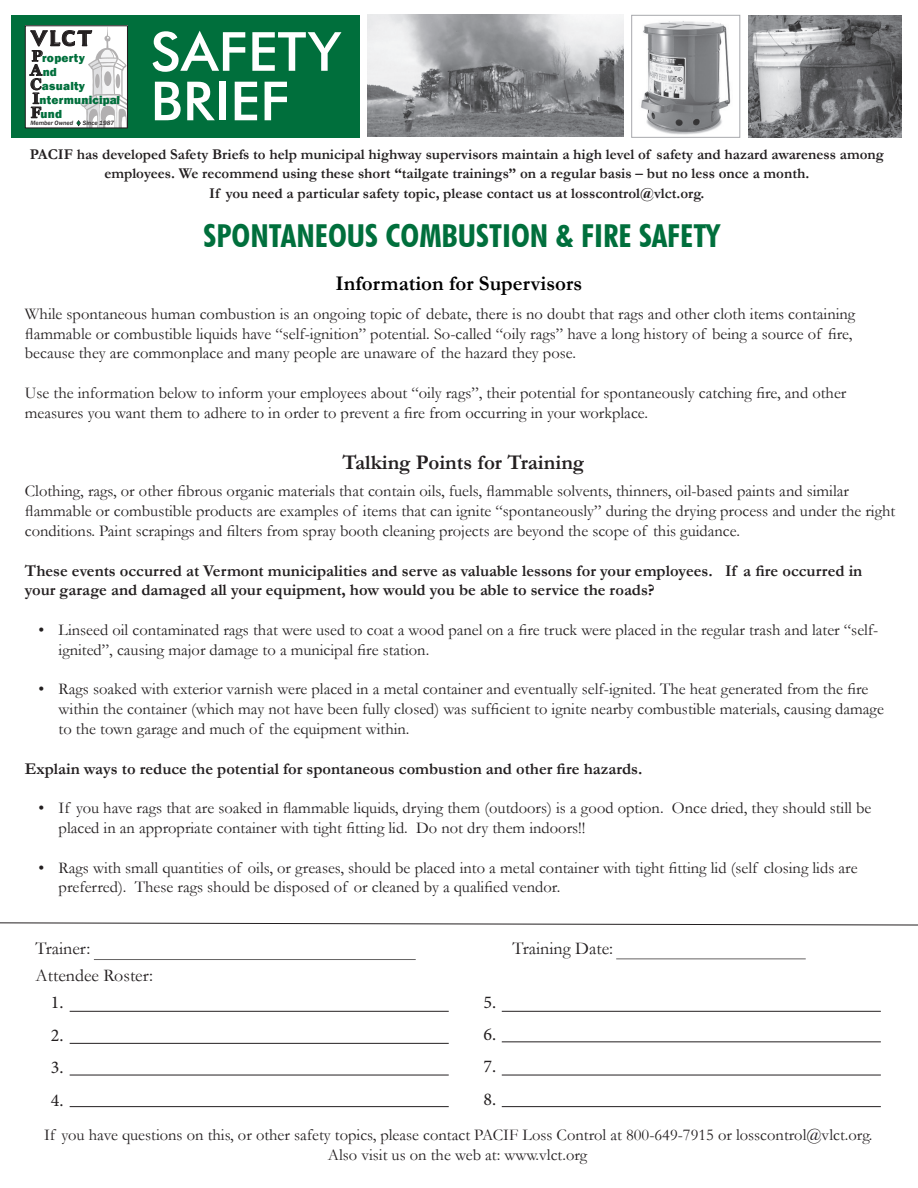
<style>
.page{position:relative;width:918px;height:1188px;background:#fff}
.page>*{position:absolute;margin:0;border:0;box-sizing:border-box;transform-origin:0 0}
.t1{font:500 54px/49.5px "Futura BT";color:#fff;scale:1.04 1}
.t2{font:700 condensed 31.65px "Futura BT";color:#006f3c;scale:1.05 1}
.t3{font:700 22.65px "Goudy Sans";color:#231f20}
.t4{font:700 21px "Garamond";color:#000}
.t5{font:700 21px "Garamond";color:#231f20}
.t6{font:18px "Garamond";color:#231f20}
.t7{font:18px "Minion Pro";color:#231f20}
.t8{font:16.5px/19.8px "Garamond";color:#231f20}
.t9{font:700 16.5px/19.8px "Garamond";color:#231f20}
.t10{font:700 15.6px/14.1px "Georgia";color:#231f20}
.t11{font:700 15px/19.5px "Garamond";color:#231f20;text-align:center}
.t12{font:800 12px/14.1px "Franklin Gothic";letter-spacing:.02em;color:#006f3c}
.t13{font:italic 500 6.3px "Franklin Gothic";color:#231f20}
.s1{color:#006f3c}
</style>
<div class="page">
<div style="left:11px;top:15px;width:349px;height:122px;background:#006f3c"></div>
<div style="left:25px;top:25px;width:103px;height:103px;border:1px solid #231f20"></div>
<svg style="left:29px;top:26px;width:99px;height:102px;background:#e4e4e4"></svg>
<hr style="left:70px;top:1011px;width:379px;height:1px;background:#231f20">
<hr style="left:70px;top:1106px;width:379px;height:1px;background:#231f20">
<hr style="left:70px;top:1075px;width:379px;height:1px;background:#231f20">
<hr style="left:70px;top:1043px;width:379px;height:1px;background:#231f20">
<hr style="left:502px;top:1011px;width:379px;height:1px;background:#231f20">
<hr style="left:502px;top:1106px;width:379px;height:1px;background:#231f20">
<hr style="left:502px;top:1075px;width:379px;height:1px;background:#231f20">
<hr style="left:502px;top:1041px;width:379px;height:1px;background:#231f20">
<hr style="left:94px;top:959px;width:322px;height:1px;background:#231f20">
<hr style="left:616px;top:958px;width:190px;height:1px;background:#231f20">
<svg style="left:0;top:922px;width:918px;height:4px"></svg>
<img style="left:641px;top:21px;width:90px;height:114px">
<div style="left:632px;top:15px;width:108px;height:123px;border:1px solid #a8a9ad"></div>
<img style="left:748px;top:15px;width:153px;height:122px">
<img style="left:368px;top:15px;width:255px;height:122px">
<p class="t3" style="left:31px;top:25px;width:62px">VLCT</p>
<p class="t10" style="left:30px;top:49px;width:14px">P<br>A<br>C<br>I<br>F</p>
<p class="t12" style="left:40px;top:51px;width:82px">roperty<br>nd<br>asualty ntermunicipal und</p>
<p class="t13" style="left:30px;top:119px;width:85px">Member Owned <span class="s1">▼</span> Since 1987</p>
<p class="t1" style="left:150px;top:26px;width:185px">SAFETY<br>BRIEF</p>
<p class="t11" style="left:30px;top:144px;width:856px">PACIF has developed Safety Briefs to help municipal highway supervisors maintain a high level of safety and hazard awareness among employees. We recommend using these short “tailgate trainings” on a regular basis – but no less once a month.<br>If you need a particular safety topic, please contact us at losscontrol@vlct.org.</p>
<h2 class="t2" style="left:204px;top:216px;width:493px">SPONTANEOUS COMBUSTION &amp; FIRE SAFETY</h2>
<p class="t4" style="left:335px;top:269px;width:248px">Information for Supervisors</p>
<p class="t8" style="left:25px;top:303px;width:832px">While spontaneous human combustion is an ongoing topic of debate, there is no doubt that rags and other cloth items containing flammable or combustible liquids have “self-ignition” potential. So-called “oily rags” have a long history of being a source of fire, because they are commonplace and many people are unaware of the hazard they pose.</p>
<p class="t8" style="left:25px;top:383px;width:823px">Use the information below to inform your employees about “oily rags”, their potential for spontaneously catching fire, and other measures you want them to adhere to in order to prevent a fire from occurring in your workplace.</p>
<p class="t5" style="left:342px;top:448px;width:243px">Talking Points for Training</p>
<p class="t8" style="left:25px;top:481px;width:872px">Clothing, rags, or other fibrous organic materials that contain oils, fuels, flammable solvents, thinners, oil-based paints and similar flammable or combustible products are examples of items that can ignite “spontaneously” during the drying process and under the right conditions. Paint scrapings and filters from spray booth cleaning projects are beyond the scope of this guidance.</p>
<p class="t9" style="left:25px;top:561px;width:839px">These events occurred at Vermont municipalities and serve as valuable lessons for your employees. If a fire occurred in your garage and damaged all your equipment, how would you be able to service the roads?</p>
<p class="t8" style="left:59px;top:620px;width:821px;text-indent:-20px">• Linseed oil contaminated rags that were used to coat a wood panel on a fire truck were placed in the regular trash and later “self&shy;ignited”, causing major damage to a municipal fire station.</p>
<p class="t8" style="left:59px;top:679px;width:827px;text-indent:-20px">• Rags soaked with exterior varnish were placed in a metal container and eventually self-ignited. The heat generated from the fire within the container (which may not have been fully closed) was sufficient to ignite nearby combustible materials, causing damage to the town garage and much of the equipment within.</p>
<p class="t9" style="left:25px;top:759px;width:619px">Explain ways to reduce the potential for spontaneous combustion and other fire hazards.</p>
<p class="t8" style="left:59px;top:798px;width:814px;text-indent:-20px">• If you have rags that are soaked in flammable liquids, drying them (outdoors) is a good option. Once dried, they should still be placed in an appropriate container with tight fitting lid. Do not dry them indoors!!</p>
<p class="t8" style="left:59px;top:857px;width:800px;text-indent:-20px">• Rags with small quantities of oils, or greases, should be placed into a metal container with tight fitting lid (self closing lids are preferred). These rags should be disposed of or cleaned by a qualified vendor.</p>
<p class="t6" style="left:36px;top:937px;width:56px">Trainer:</p>
<p class="t6" style="left:513px;top:937px;width:102px">Training Date:</p>
<p class="t6" style="left:36px;top:964px;width:119px">Attendee Roster:</p>
<p class="t7" style="left:51px;top:990px;width:14px">1.</p>
<p class="t7" style="left:51px;top:1023px;width:14px">2.</p>
<p class="t7" style="left:51px;top:1056px;width:14px">3.</p>
<p class="t7" style="left:51px;top:1088px;width:14px">4.</p>
<p class="t7" style="left:484px;top:991px;width:14px">5.</p>
<p class="t7" style="left:484px;top:1022px;width:14px">6.</p>
<p class="t7" style="left:484px;top:1055px;width:14px">7.</p>
<p class="t7" style="left:484px;top:1087px;width:14px">8.</p>
<p class="t8" style="left:44px;top:1125px;width:830px;text-align:center">If you have questions on this, or other safety topics, please contact PACIF Loss Control at 800-649-7915 or losscontrol@vlct.org.<br>Also visit us on the web at: www.vlct.org</p>
</div>
